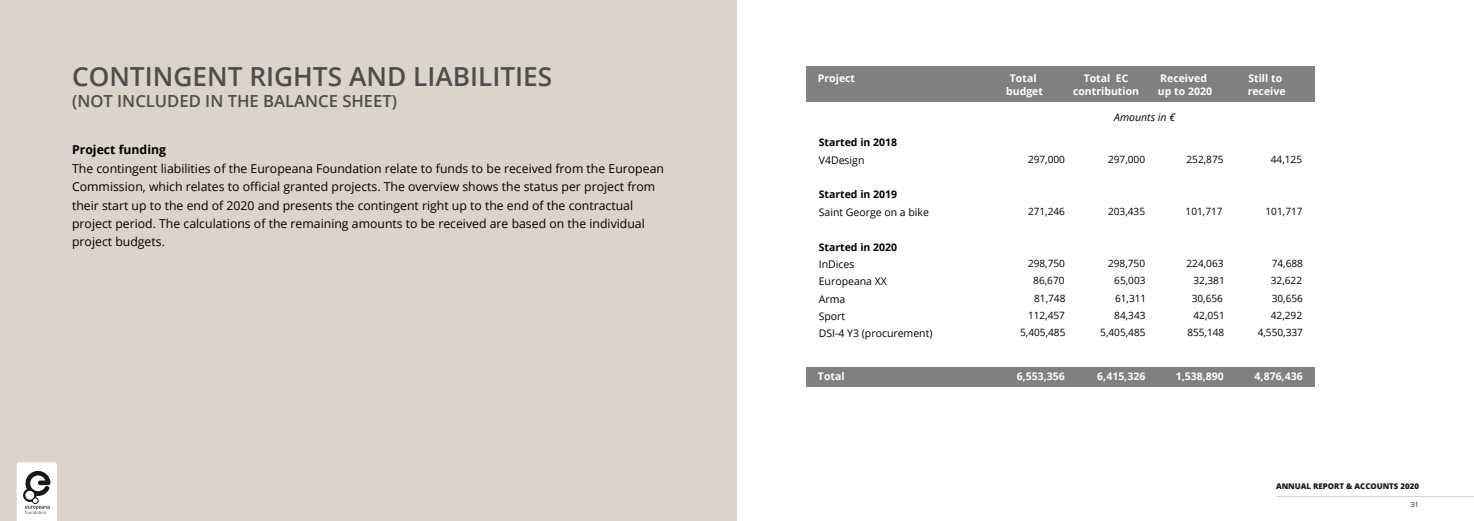
<style>
.page{position:relative;width:1474px;height:521px;background:#fff}
.page>*{position:absolute;margin:0;border:0;box-sizing:border-box;transform-origin:0 0}
.t1{font:600 26.25px "Open Sans";color:#4d4d4e}
.t2{font:600 16.62px "Open Sans";color:#4d4d4e}
.t3{font:12.25px/18.4px "Open Sans";color:#000}
.t4{font:700 12.25px "Open Sans";color:#000}
.t5{font:700 10.5px/12.6px "Open Sans";color:#fff}
.t6{font:10.5px "Open Sans";color:#000}
.t7{font:700 10.5px "Open Sans";color:#000}
.t8{font:italic 10.5px "Open Sans";color:#000}
.t9{font:10.06px/17.3px "Open Sans";color:#000;text-align:center}
.t10{font:800 7.88px "Open Sans";color:#19191a}
.t11{font:7px "Open Sans";color:#19191a}
</style>
<div class="page">
<hr style="left:1276px;top:496px;width:197px;height:1px;background:#dad4ca">
<div style="left:0;top:0;width:737px;height:521px;background:#dad4ca"></div>
<svg style="left:17px;top:462px;width:40px;height:59px;background:#d5d5d5"></svg>
<div style="left:806px;top:66px;width:508px;height:36px;background:#808080"></div>
<div style="left:806px;top:367px;width:508px;height:19px;background:#808080"></div>
<h1 class="t1" style="left:72px;top:58px;width:481px">CONTINGENT RIGHTS AND LIABILITIES</h1>
<h2 class="t2" style="left:72px;top:89px;width:326px">(NOT INCLUDED IN THE BALANCE SHEET)</h2>
<p class="t4" style="left:72px;top:141px;width:95px">Project funding</p>
<p class="t3" style="left:72px;top:159px;width:593px">The contingent liabilities of the Europeana Foundation relate to funds to be received from the European Commission, which relates to official granted projects. The overview shows the status per project from their start up to the end of 2020 and presents the contingent right up to the end of the contractual project period. The calculations of the remaining amounts to be received are based on the individual project budgets.</p>
<p class="t5" style="left:818px;top:71px;width:39px">Project</p>
<p class="t5" style="left:1006px;top:72px;width:38px;text-align:center">Total budget</p>
<p class="t5" style="left:1073px;top:72px;width:68px;text-align:center">Total EC contribution</p>
<p class="t5" style="left:1157px;top:72px;width:56px">Received up to 2020</p>
<p class="t5" style="left:1247px;top:72px;width:39px">Still to receive</p>
<p class="t8" style="left:1114px;top:110px;width:62px">Amounts in €</p>
<p class="t7" style="left:818px;top:135px;width:80px">Started in 2018</p>
<p class="t6" style="left:818px;top:153px;width:47px">V4Design</p>
<p class="t9" style="left:1108px;top:150px;width:39px">297,000</p>
<p class="t9" style="left:1186px;top:150px;width:39px">252,875</p>
<p class="t9" style="left:1028px;top:150px;width:39px">297,000</p>
<p class="t7" style="left:818px;top:187px;width:80px">Started in 2019</p>
<p class="t9" style="left:1270px;top:150px;width:33px">44,125</p>
<p class="t9" style="left:1265px;top:202px;width:39px">101,717</p>
<p class="t6" style="left:818px;top:205px;width:112px">Saint George on a bike</p>
<p class="t9" style="left:1108px;top:202px;width:39px">203,435</p>
<p class="t9" style="left:1185px;top:202px;width:39px">101,717</p>
<p class="t7" style="left:818px;top:239px;width:80px">Started in 2020</p>
<p class="t6" style="left:818px;top:257px;width:37px">InDices</p>
<p class="t9" style="left:1108px;top:254px;width:39px">298,750</p>
<p class="t9" style="left:1186px;top:254px;width:39px">224,063</p>
<p class="t6" style="left:818px;top:274px;width:70px">Europeana XX</p>
<p class="t9" style="left:1193px;top:272px;width:33px">32,381</p>
<p class="t9" style="left:1028px;top:202px;width:39px">271,246</p>
<p class="t9" style="left:1028px;top:254px;width:39px">298,750<br>86,670</p>
<p class="t9" style="left:1271px;top:254px;width:33px">74,688</p>
<p class="t9" style="left:1114px;top:272px;width:33px">65,003</p>
<p class="t9" style="left:1270px;top:272px;width:33px">32,622</p>
<p class="t9" style="left:1271px;top:289px;width:33px">30,656</p>
<p class="t6" style="left:818px;top:292px;width:28px">Arma</p>
<p class="t9" style="left:1115px;top:289px;width:33px">61,311</p>
<p class="t9" style="left:1191px;top:289px;width:33px">30,656</p>
<p class="t6" style="left:818px;top:309px;width:28px">Sport</p>
<p class="t9" style="left:1193px;top:306px;width:33px">42,051</p>
<p class="t9" style="left:1028px;top:289px;width:39px;text-align:right">81,748<br>112,457</p>
<p class="t9" style="left:1114px;top:306px;width:33px">84,343</p>
<p class="t9" style="left:1270px;top:306px;width:33px">42,292</p>
<p class="t6" style="left:818px;top:326px;width:115px">DSI-4 Y3 (procurement)</p>
<p class="t9" style="left:1020px;top:324px;width:47px">5,405,485</p>
<p class="t9" style="left:1100px;top:324px;width:47px">5,405,485</p>
<p class="t9" style="left:1187px;top:324px;width:39px">855,148</p>
<p class="t9" style="left:1257px;top:324px;width:47px">4,550,337</p>
<p class="t5" style="left:818px;top:369px;width:28px">Total</p>
<p class="t5" style="left:1016px;top:369px;width:50px">6,553,356</p>
<p class="t5" style="left:1097px;top:369px;width:50px">6,415,326</p>
<p class="t5" style="left:1175px;top:369px;width:50px">1,538,890</p>
<p class="t5" style="left:1254px;top:369px;width:50px">4,876,436</p>
<p class="t10" style="left:1275px;top:480px;width:144px">ANNUAL REPORT &amp; ACCOUNTS 2020</p>
<p class="t11" style="left:1410px;top:500px;width:10px">31</p>
</div>
